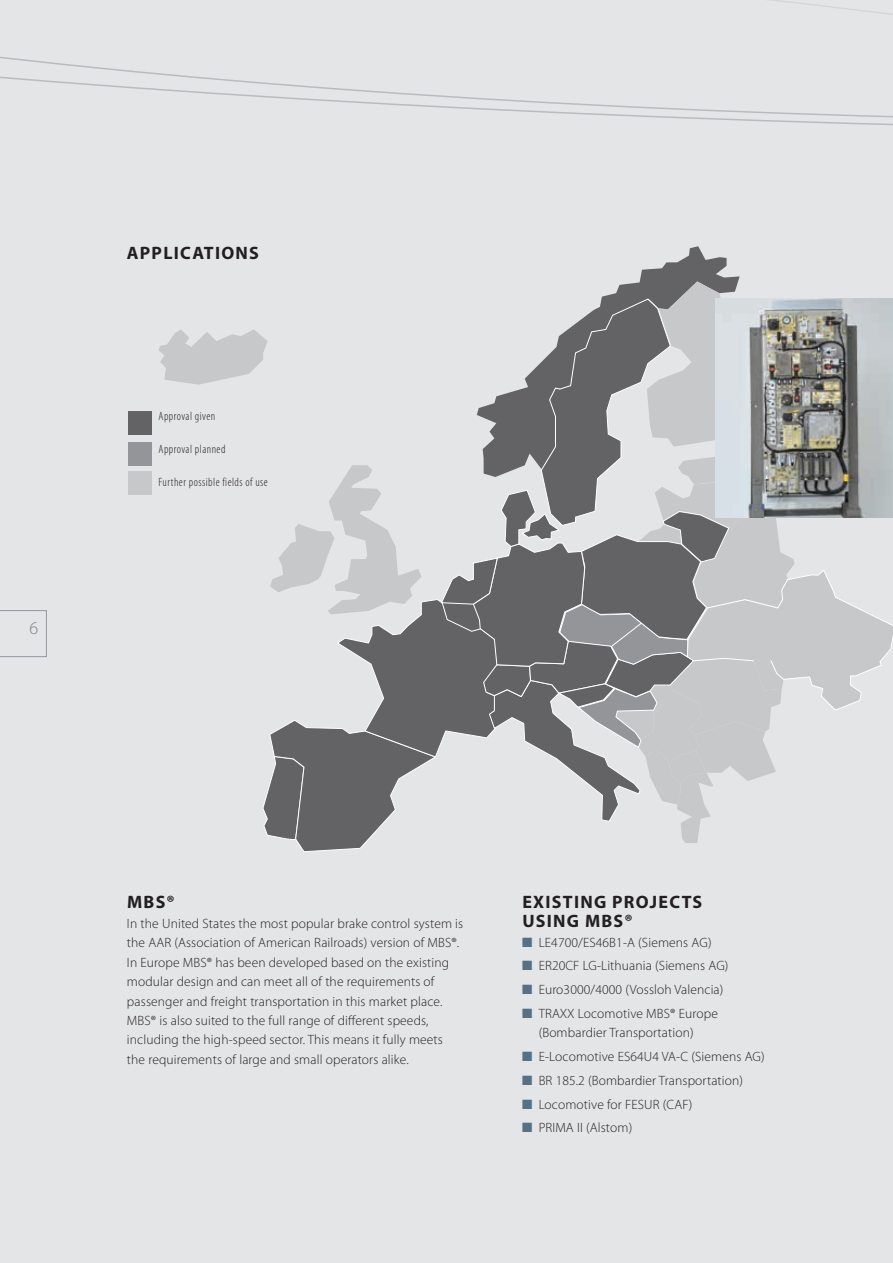
<style>
.page{position:relative;width:893px;height:1263px;background:#e4e5e7}
.page>*{position:absolute;margin:0;border:0;box-sizing:border-box;transform-origin:0 0}
.t1{font:700 18px/19.5px "Myriad Pro";letter-spacing:.07em;color:#231f20}
.t2{font:300 18px "Myriad Pro";color:#808285}
.t3{font:300 13.5px/19.5px "Myriad Pro";letter-spacing:.01em;color:#231f20;text-align:center}
.t4{font:300 condensed 12px "Myriad Pro";letter-spacing:.04em;color:#231f20}
.s1{color:#567085}
</style>
<div class="page">
<svg style="left:0;top:610px;width:47px;height:47px"></svg>
<div style="left:128px;top:411px;width:24px;height:24px;background:#636366"></div>
<div style="left:128px;top:441px;width:24px;height:24px;background:#939598"></div>
<div style="left:128px;top:471px;width:24px;height:24px;background:#c7c8ca"></div>
<svg style="left:640px;top:246px;width:100px;height:35px"></svg>
<svg style="left:159px;top:281px;width:734px;height:571px"></svg>
<img style="left:716px;top:298px;width:177px;height:219px">
<svg style="left:0;top:0;width:893px;height:126px"></svg>
<h1 class="t2" style="left:29px;top:618px;width:10px">6</h1>
<h1 class="t1" style="left:127px;top:243px;width:134px">APPLICATIONS</h1>
<p class="t4" style="left:159px;top:410px;width:58px">Approval given</p>
<p class="t4" style="left:159px;top:443px;width:68px">Approval planned</p>
<p class="t4" style="left:159px;top:476px;width:111px">Further possible fields of use</p>
<h1 class="t1" style="left:127px;top:891px;width:49px">MBS®</h1>
<p class="t3" style="left:127px;top:913px;width:338px;text-align:left">In the U nited States the most popular brake control system is the AAR (Association of American Railroads) version of MBS®.<br>In Europe MBS® has been developed based on the existing modular design and can meet all of the requirements of passenger and freight transportation in this market place.<br>MBS® is also suited to the full range of different speeds, including the high-speed sector. This means it fully meets the requirements of large and small operators alike.</p>
<h1 class="t1" style="left:522px;top:891px;width:181px">EXISTING PROJECTS<br>USING MBS®</h1>
<p class="t3" style="left:522px;top:933px;width:191px"><span class="s1">■</span> LE4700/ES46B1-A (Siemens AG)</p>
<p class="t3" style="left:522px;top:956px;width:208px"><span class="s1">■</span> ER20CF LG-Lithuania (Siemens AG)</p>
<p class="t3" style="left:522px;top:980px;width:203px"><span class="s1">■</span> Euro3000/4000 (Vossloh Valencia)</p>
<p class="t3" style="left:522px;top:1004px;width:197px"><span class="s1">■</span> TRAXX Locomotive MBS® Europe (Bombardier Transportation)</p>
<p class="t3" style="left:522px;top:1047px;width:244px"><span class="s1">■</span> E-Locomotive ES64U4 VA-C (Siemens AG)</p>
<p class="t3" style="left:522px;top:1071px;width:222px"><span class="s1">■</span> BR 185.2 (Bombardier Transportation)</p>
<p class="t3" style="left:522px;top:1094px;width:172px"><span class="s1">■</span> Locomotive for FESUR (CAF)</p>
<p class="t3" style="left:522px;top:1118px;width:112px"><span class="s1">■</span> PRIMA II (Alstom)</p>
</div>
